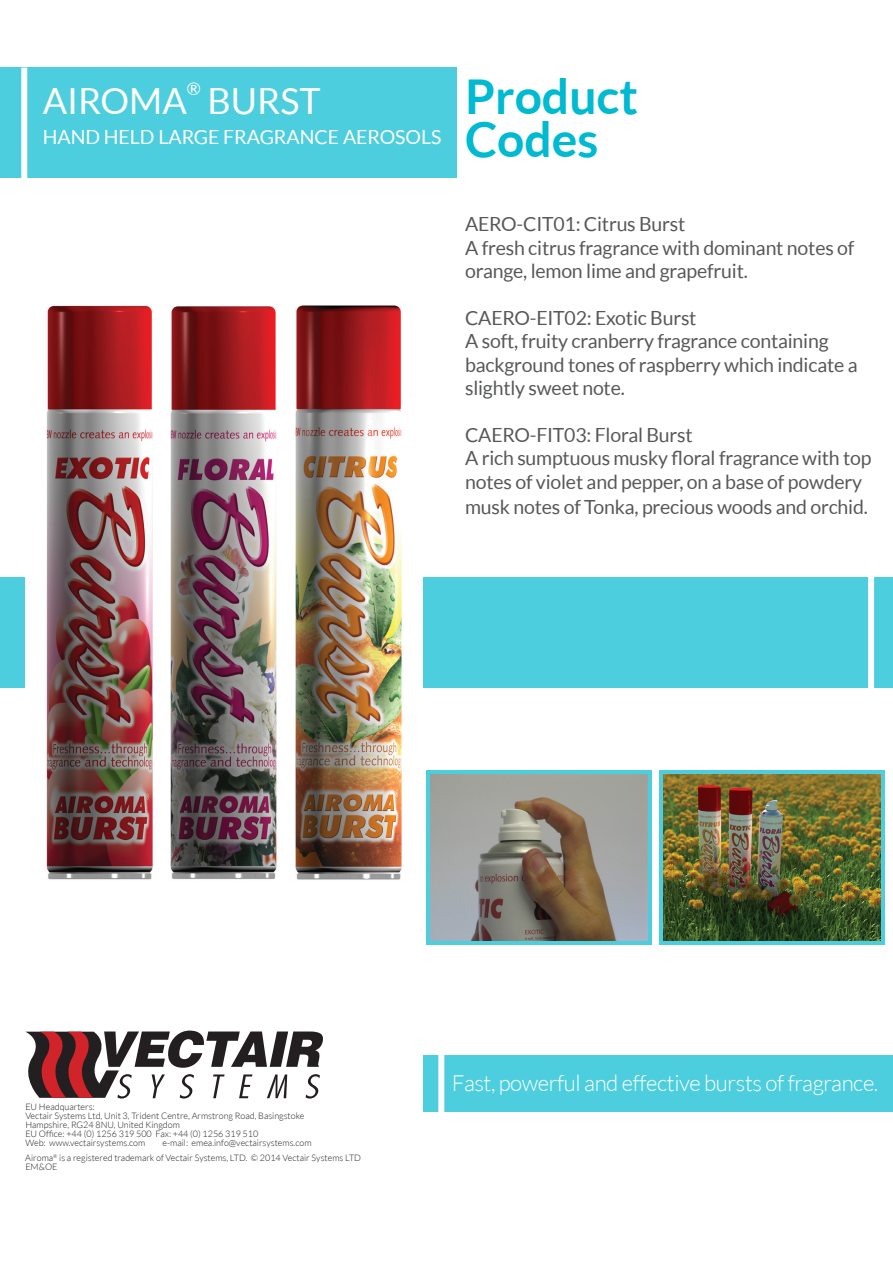
<style>
.page{position:relative;width:893px;height:1263px;background:#fff}
.page>*{position:absolute;margin:0;border:0;box-sizing:border-box;transform-origin:0 0}
.t1{font:700 48px/43.5px "Lato";color:#00bad1}
.t2{font:36px "Lato";color:#fff}
.t3{font:300 22.35px "Lato";letter-spacing:-.02em;color:#fff}
.t4{font:19.5px/23.4px "Lato";letter-spacing:-.01em;color:#57585a}
.t5{font:19.5px "Lato";color:#fff}
.t6{font:17.55px "Lato";color:#fff}
.t7{font:300 9px/9px "Lato";color:#231f20}
</style>
<div class="page">
<div style="left:0;top:577px;width:893px;height:110px;background:#4dcede"></div>
<div style="left:43px;top:213px;width:380px;height:883px;background:#fff"></div>
<div style="left:868px;top:546px;width:6px;height:196px;background:#fff"></div>
<div style="left:0;top:68px;width:457px;height:110px;background:#4dcede"></div>
<div style="left:21px;top:68px;width:6px;height:161px;background:#fff"></div>
<img style="left:25px;top:305px;width:377px;height:575px">
<div style="left:423px;top:1055px;width:470px;height:56px;background:#4dcede"></div>
<div style="left:438px;top:1008px;width:6px;height:161px;background:#fff"></div>
<svg style="left:659px;top:770px;width:226px;height:175px;background:#52c3ca"></svg>
<img style="left:663px;top:775px;width:217px;height:166px">
<svg style="left:426px;top:770px;width:225px;height:175px;background:#56c9d7"></svg>
<img style="left:430px;top:775px;width:217px;height:166px">
<svg style="left:25px;top:1030px;width:298px;height:68px"></svg>
<h2 class="t2" style="left:43px;top:81px;width:146px">AIROMA</h2>
<p class="t6" style="left:187px;top:79px;width:15px">®</p>
<h2 class="t2" style="left:208px;top:81px;width:115px">BURST</h2>
<p class="t5" style="left:43px;top:126px;width:400px">HAND HELD LARGE FRAGRANCE AEROSOLS</p>
<h2 class="t2" style="left:48px;top:85px;width:322px">VECTAIR AIROMA<sup>™</sup></h2>
<p class="t5" style="left:51px;top:132px;width:342px">AUTOMATIC FRAGRANCE DISPENSER</p>
<h1 class="t1" style="left:465px;top:74px;width:174px">Product<br>Codes</h1>
<p class="t4" style="left:465px;top:212px;width:391px">AERO-CIT01: Citrus Burst<br>A fresh citrus fragrance with dominant notes of orange, lemon lime and grapefruit.</p>
<p class="t4" style="left:465px;top:306px;width:394px">CAERO-EIT02: Exotic Burst<br>A soft, fruity cranberry fragrance containing background tones of raspberry which indicate a slightly sweet note.</p>
<p class="t4" style="left:465px;top:423px;width:408px">CAERO-FIT03: Floral Burst<br>A rich sumptuous musky floral fragrance with top notes of violet and pepper, on a base of powdery</p>
<p class="t4" style="left:465px;top:495px;width:404px">musk notes of Tonka, precious woods and orchid.</p>
<p class="t7" style="left:25px;top:1102px;width:281px">EU Headquarters:<br>Vectair Systems Ltd, Unit 3, Trident Centre, Armstrong Road, Basingstoke Hampshire, RG24 8NU, United Kingdom<br>EU Office: +44 (0) 1256 319 500 Fax: +44 (0) 1256 319 510<br>Web: www.vectairsystems.com</p>
<p class="t7" style="left:163px;top:1138px;width:150px">e-mail: emea.info@vectairsystems.com</p>
<p class="t7" style="left:25px;top:1153px;width:337px">Airoma<sup>®</sup> is a registered trademark of Vectair Systems, LTD. © 2014 Vectair Systems LTD<br>EM&amp;OE</p>
<p class="t3" style="left:452px;top:1071px;width:428px">Fast, powerful and effective bursts of fragrance.</p>
</div>
